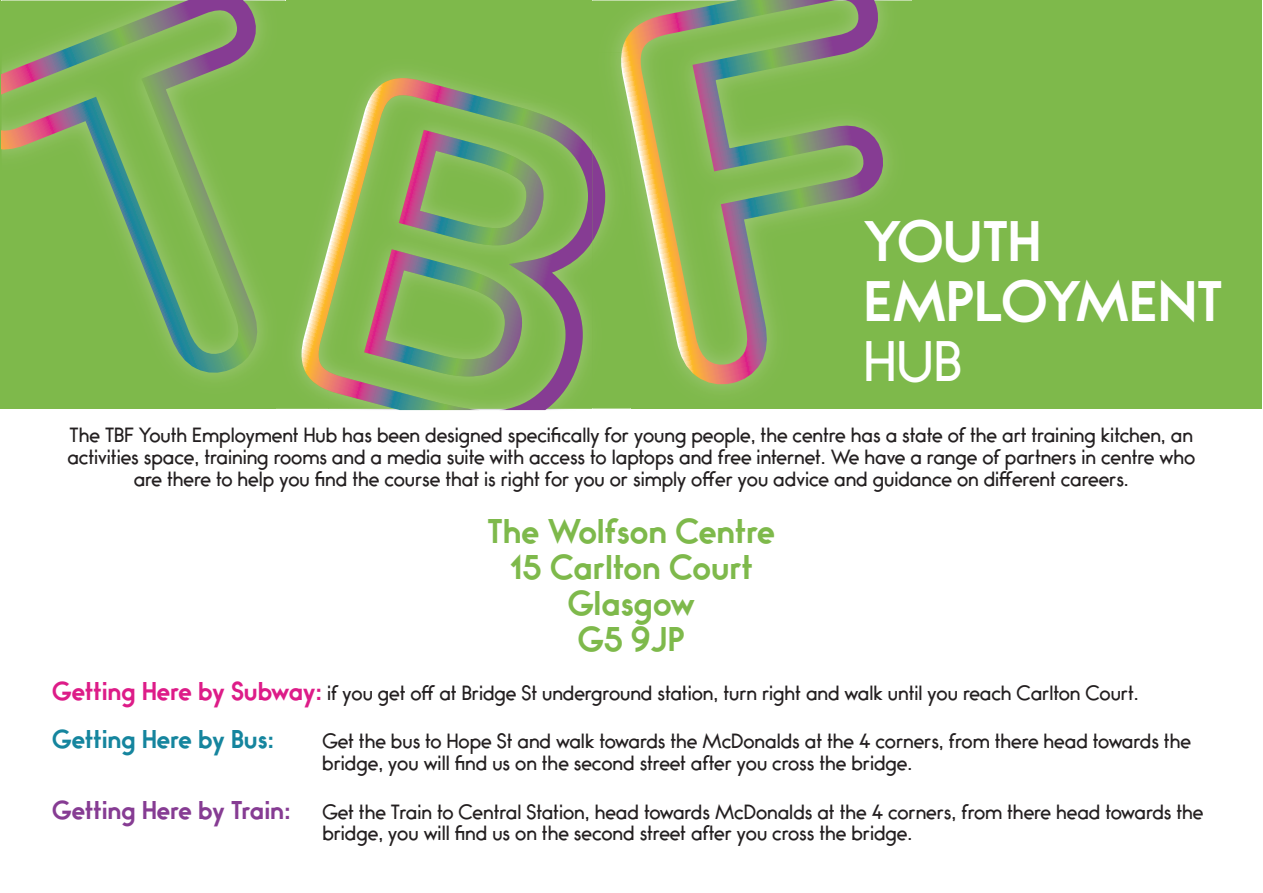
<style>
.page{position:relative;width:1263px;height:893px;background:#fff}
.page>*{position:absolute;margin:0;border:0;box-sizing:border-box;transform-origin:0 0}
.t1{font:700 49.95px/59.8px "Bambino";color:#fff}
.t2{font:49.95px "Bambino";color:#fff}
.t3{font:700 30px/36px "Bambino";color:#7eb94b;text-align:center}
.t4{font:700 22.5px "Bambino";color:#863c93}
.t5{font:700 22.5px "Bambino";color:#15859e}
.t6{font:18px/21.6px "Bambino";color:#231f20}
.s1{font-weight:700;font-size:22.5px;color:#dd1c88}
</style>
<div class="page">
<div style="left:0;top:0;width:1262px;height:409px;background:#7eb94b"></div>
<svg style="left:2px;top:0;width:271px;height:379px"></svg>
<img style="left:381px;top:72px;width:52px;height:6px">
<img style="left:276px;top:325px;width:25px;height:84px">
<img style="left:276px;top:325px;width:9px;height:76px">
<svg style="left:301px;top:78px;width:291px;height:332px"></svg>
<img style="left:592px;top:144px;width:39px;height:265px">
<img style="left:592px;top:152px;width:13px;height:89px">
<svg style="left:607px;top:0;width:290px;height:399px"></svg>
<h1 class="t1" style="left:864px;top:214px;width:360px">YOUTH<br>EMPLOYMENT</h1>
<h1 class="t2" style="left:864px;top:335px;width:100px">HUB</h1>
<p class="t6" style="left:67px;top:425px;width:1129px;text-align:center">The TBF Youth Employment Hub has been designed specifically for young people, the centre has a state of the art training kitchen, an activities space, training rooms and a media suite with access to laptops and free internet. We have a range of partners in centre who are there to help you find the course that is right for you or simply offer you advice and guidance on different careers.</p>
<h2 class="t3" style="left:488px;top:515px;width:289px">The Wolfson Centre<br>15 Carlton Court<br>Glasgow<br>G5 9JP</h2>
<p class="t6" style="left:52px;top:683px;width:1088px"><span class="s1">Getting Here by Subway:</span> if you get off at Bridge St underground station, turn right and walk until you reach Carlton Court.</p>
<p class="t5" style="left:52px;top:727px;width:223px">Getting Here by Bus:</p>
<p class="t6" style="left:322px;top:731px;width:870px">Get the bus to Hope St and walk towards the McDonalds at the 4 corners, from there head towards the bridge, you will find us on the second street after you cross the bridge.</p>
<p class="t4" style="left:52px;top:798px;width:240px">Getting Here by Train:</p>
<p class="t6" style="left:322px;top:802px;width:883px">Get the Train to Central Station, head towards McDonalds at the 4 corners, from there head towards the bridge, you will find us on the second street after you cross the bridge.</p>
</div>
